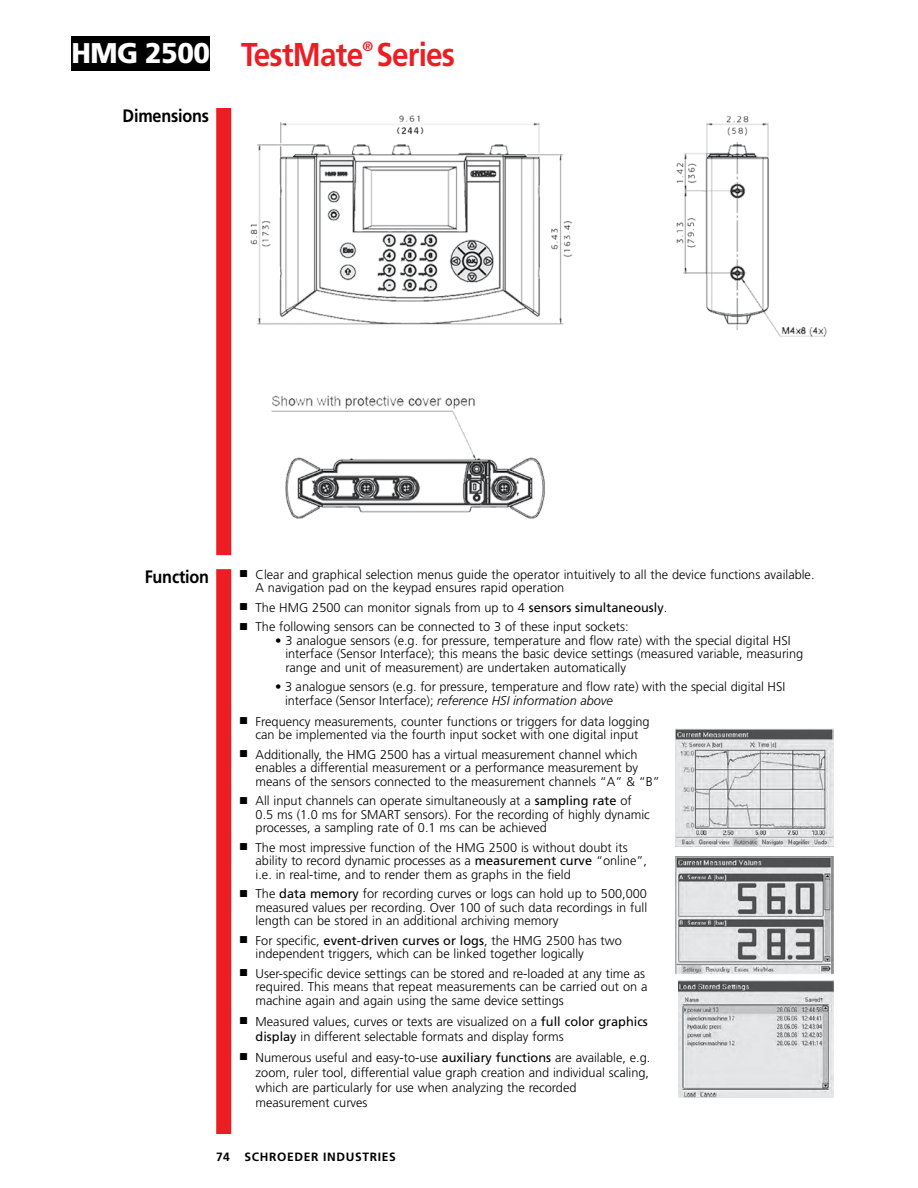
<style>
.page{position:relative;width:918px;height:1188px;background:#fff}
.page>*{position:absolute;margin:0;border:0;box-sizing:border-box;transform-origin:0 0}
.t1{font:700 33px "Frutiger LT Std";letter-spacing:-.025em;color:#ed1d24;scale:.9 1}
.t2{font:700 18px "Frutiger LT Std";letter-spacing:-.01em;color:#000;scale:.9 1}
.t3{font:700 13.5px "Frutiger LT Std";color:#ed1d24}
.t4{font:300 12.75px/13.5px "Frutiger LT Std";color:#000}
.t5{font:700 12px "Frutiger LT Std";letter-spacing:.055em;color:#000}
.s1{font-weight:900;font-size:28.5px;color:#fff}
.s2{font-family:"Arial";font-weight:400;font-size:15px}
.s3{font-weight:400}
.s4{font-style:italic}
</style>
<div class="page">
<div style="left:71px;top:37px;width:139px;height:34px;background:#000"></div>
<div style="left:216px;top:569px;width:15px;height:565px;background:#ed1d24"></div>
<div style="left:216px;top:108px;width:15px;height:447px;background:#ed1d24"></div>
<img style="left:675px;top:857px;width:159px;height:117px">
<img style="left:675px;top:728px;width:159px;height:118px">
<img style="left:679px;top:981px;width:155px;height:116px">
<img style="left:250px;top:115px;width:577px;height:404px">
<p class="t3" style="left:362px;top:39px;width:12px">®</p>
<h1 class="t1" style="left:71px;top:35px;width:428px"><span class="s1">HMG 2500</span> TestMate Series</h1>
<h2 class="t2" style="left:123px;top:105px;width:98px">Dimensions</h2>
<h2 class="t2" style="left:145px;top:566px;width:73px">Function</h2>
<p class="t4" style="left:256px;top:568px;width:560px;text-indent:-16px"><span class="s2">■</span> Clear and graphical selection menus guide the operator intuitively to all the device functions available.<br>A navigation pad on the keypad ensures rapid operation</p>
<p class="t4" style="left:239px;top:601px;width:430px"><span class="s2">■</span> The HMG 2500 can monitor signals from up to 4 <span class="s3">sensors simultaneously</span>.</p>
<p class="t4" style="left:239px;top:620px;width:391px"><span class="s2">■</span> The following sensors can be connected to 3 of these input sockets:</p>
<p class="t4" style="left:285px;top:634px;width:519px;text-indent:-10px">• 3 analogue sensors (e.g. for pressure, temperature and flow rate) with the special digital HSI interface (Sensor Interface); this means the basic device settings (measured variable, measuring range and unit of measurement) are undertaken automatically</p>
<p class="t4" style="left:285px;top:680px;width:502px;text-indent:-10px">• 3 analogue sensors (e.g. for pressure, temperature and flow rate) with the special digital HSI interface (Sensor Interface); <span class="s4">reference HSI information above</span></p>
<p class="t4" style="left:239px;top:715px;width:412px;text-align:center"><span class="s2">■</span> Frequency measurements, counter functions or triggers for data logging can be implemented via the fourth input socket with one digital input</p>
<p class="t4" style="left:256px;top:748px;width:406px;text-indent:-16px"><span class="s2">■</span> Additionally, the HMG 2500 has a virtual measurement channel which enables a differential measurement or a performance measurement by means of the sensors connected to the measurement channels “A” &amp; “B”</p>
<p class="t4" style="left:256px;top:794px;width:396px;text-indent:-16px"><span class="s2">■</span> All input channels can operate simultaneously at a <span class="s3">sampling rate</span> of<br>0.5 ms (1.0 ms for SMART sensors). For the recording of highly dynamic processes, a sampling rate of 0.1 ms can be achieved</p>
<p class="t4" style="left:256px;top:841px;width:393px;text-indent:-16px"><span class="s2">■</span> The most impressive function of the HMG 2500 is without doubt its ability to record dynamic processes as a <span class="s3">measurement curve</span> “online”, i.e. in real-time, and to render them as graphs in the field</p>
<p class="t4" style="left:256px;top:887px;width:393px;text-align:justify;text-indent:-16px"><span class="s2">■</span> The <span class="s3">data memory</span> for recording curves or logs can hold up to 500,000 measured values per recording. Over 100 of such data recordings in full length can be stored in an additional archiving memory</p>
<p class="t4" style="left:256px;top:934px;width:368px;text-indent:-16px"><span class="s2">■</span> For specific, <span class="s3">event-driven curves or logs</span>, the HMG 2500 has two independent triggers, which can be linked together logically</p>
<p class="t4" style="left:256px;top:967px;width:393px;text-indent:-16px"><span class="s2">■</span> User-specific device settings can be stored and re-loaded at any time as required. This means that repeat measurements can be carried out on a machine again and again using the same device settings</p>
<p class="t4" style="left:256px;top:1014px;width:394px;line-height:15px;text-indent:-16px"><span class="s2">■</span> Measured values, curves or texts are visualized on a <span class="s3">full color graphics display</span> in different selectable formats and display forms</p>
<p class="t4" style="left:256px;top:1050px;width:396px;line-height:15px;text-indent:-16px"><span class="s2">■</span> Numerous useful and easy-to-use <span class="s3">auxiliary functions</span> are available, e.g. zoom, ruler tool, differential value graph creation and individual scaling, which are particularly for use when analyzing the recorded measurement curves</p>
<p class="t5" style="left:216px;top:1150px;width:181px">74 SCHROEDER INDUSTRIES</p>
</div>
